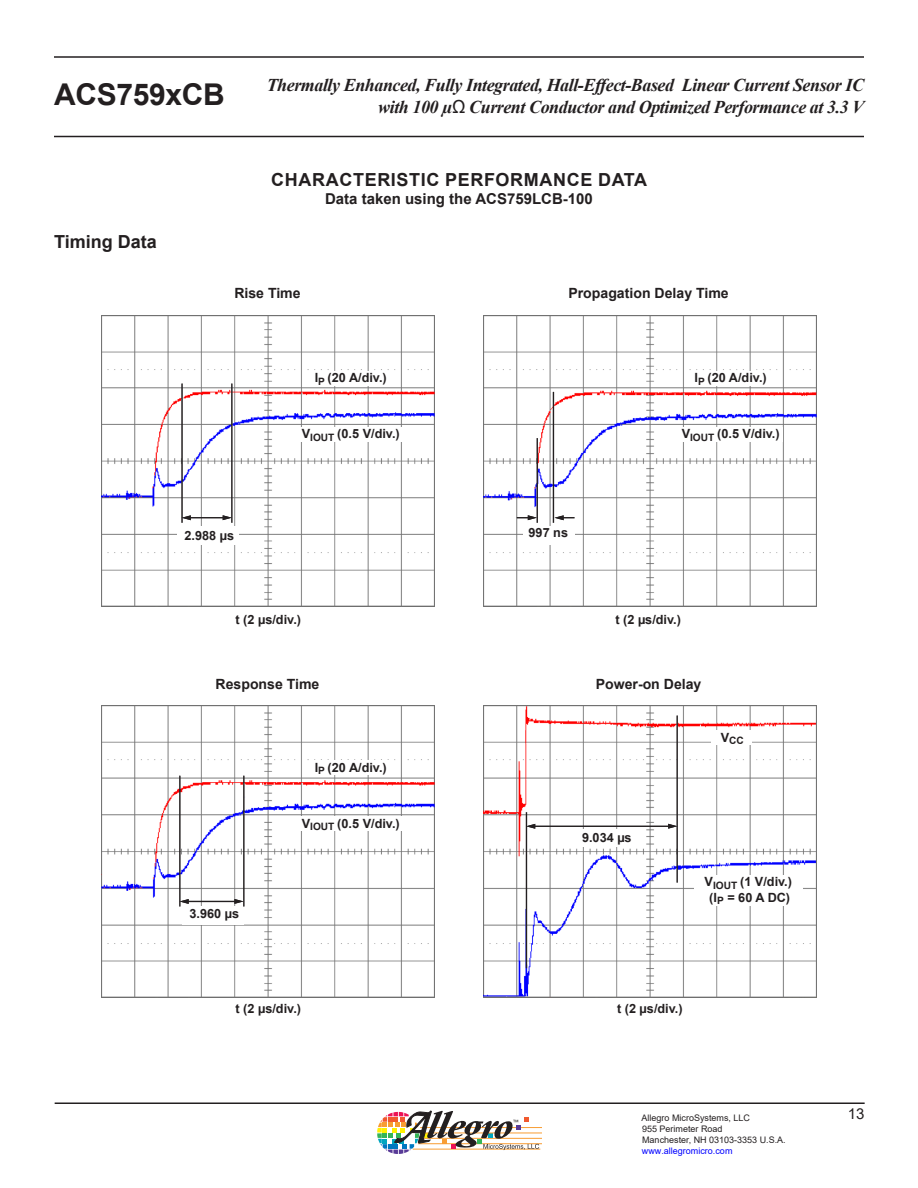
<style>
.page{position:relative;width:918px;height:1188px;background:#fff}
.page>*{position:absolute;margin:0;border:0;box-sizing:border-box;transform-origin:0 0}
.t1{font:700 30px "Arial";letter-spacing:-.01em;color:#231f20}
.t2{font:italic 700 18px "Times New Roman";letter-spacing:-.025em;color:#231f20}
.Heading_1{font:700 18px "Arial";letter-spacing:.035em;color:#231f20}
.Heading_2{font:700 18px "Arial";color:#231f20}
.Figure_Title{font:700 15px "Arial";color:#231f20}
.t3{font:15px "Arial";color:#231f20}
.t4{font:700 14.1px "Arial";color:#231f20}
.t5{font:700 12.75px/15.3px "Arial";color:#231f20;text-align:center}
.t6{font:700 10.2px "Arial";color:#231f20}
.t7{font:9px/10.8px "Arial";color:#231f20}
.t8{font:9px "Arial";color:#00f}
.s1{font-family:"Arial";font-weight:400;font-style:normal}
</style>
<div class="page">
<hr style="left:55px;top:1102px;width:810px;height:2px;background:#231f20">
<hr style="left:54px;top:136px;width:810px;height:1px;background:#231f20">
<hr style="left:54px;top:56px;width:810px;height:2px;background:#231f20">
<hr style="left:418px;top:1143px;width:123px;height:1px;background:#f89d33">
<hr style="left:420px;top:1138px;width:121px;height:1px;background:#f89d33">
<hr style="left:413px;top:1149px;width:127px;height:1px;background:#f89d33">
<hr style="left:420px;top:1127px;width:121px;height:1px;background:#f89d33">
<hr style="left:421px;top:1133px;width:120px;height:1px;background:#f89d33">
<svg style="left:377px;top:1111px;width:162px;height:43px"></svg>
<img style="left:101px;top:315px;width:334px;height:292px">
<img style="left:483px;top:315px;width:334px;height:292px">
<img style="left:101px;top:706px;width:334px;height:291px">
<img style="left:483px;top:706px;width:334px;height:291px">
<div style="left:309px;top:371px;width:82px;height:15px;background:#fff"></div>
<div style="left:298px;top:427px;width:104px;height:15px;background:#fff"></div>
<div style="left:309px;top:760px;width:82px;height:15px;background:#fff"></div>
<div style="left:297px;top:816px;width:106px;height:15px;background:#fff"></div>
<div style="left:711px;top:730px;width:41px;height:15px;background:#fff"></div>
<div style="left:695px;top:875px;width:108px;height:31px;background:#fff"></div>
<div style="left:689px;top:371px;width:82px;height:15px;background:#fff"></div>
<div style="left:678px;top:427px;width:104px;height:15px;background:#fff"></div>
<div style="left:178px;top:526px;width:61px;height:19px;background:#fff"></div>
<div style="left:183px;top:906px;width:61px;height:19px;background:#fff"></div>
<div style="left:577px;top:829px;width:61px;height:18px;background:#fff"></div>
<div style="left:523px;top:526px;width:51px;height:19px;background:#fff"></div>
<hr style="left:181px;top:384px;width:2px;height:139px;background:#231f20">
<hr style="left:231px;top:384px;width:2px;height:139px;background:#231f20">
<hr style="left:189px;top:517px;width:35px;height:1px;background:#231f20">
<svg style="left:223px;top:515px;width:9px;height:5px"></svg>
<svg style="left:182px;top:515px;width:9px;height:5px"></svg>
<hr style="left:179px;top:776px;width:2px;height:131px;background:#231f20">
<hr style="left:243px;top:776px;width:2px;height:131px;background:#231f20">
<hr style="left:187px;top:901px;width:49px;height:1px;background:#231f20">
<svg style="left:234px;top:899px;width:10px;height:5px"></svg>
<svg style="left:180px;top:899px;width:9px;height:5px"></svg>
<hr style="left:526px;top:812px;width:1px;height:156px;background:#231f20">
<hr style="left:676px;top:716px;width:2px;height:167px;background:#231f20">
<hr style="left:534px;top:826px;width:136px;height:1px;background:#231f20">
<svg style="left:668px;top:824px;width:9px;height:5px"></svg>
<svg style="left:527px;top:824px;width:8px;height:5px"></svg>
<hr style="left:537px;top:438px;width:1px;height:85px;background:#231f20">
<hr style="left:553px;top:392px;width:1px;height:131px;background:#231f20">
<svg style="left:517px;top:515px;width:20px;height:5px"></svg>
<svg style="left:554px;top:515px;width:21px;height:5px"></svg>
<h1 class="t1" style="left:54px;top:74px;width:172px">ACS759xCB</h1>
<h2 class="t2" style="left:267px;top:72px;width:599px">Thermally Enhanced, Fully Integrated, Hall-Effect-Based Linear Current Sensor IC</h2>
<h2 class="t2" style="left:378px;top:94px;width:488px">with 100 µ<span class="s1">Ω</span> Current Conductor and Optimized Performance at 3.3 V</h2>
<p class="Heading_2" style="left:54px;top:229px;width:104px">Timing Data</p>
<p class="Heading_1" style="left:271px;top:167px;width:377px">CHARACTERISTIC PERFORMANCE DATA</p>
<p class="Figure_Title" style="left:325px;top:188px;width:269px">Data taken using the ACS759LCB-100</p>
<p class="t4" style="left:234px;top:283px;width:68px">Rise Time</p>
<p class="t4" style="left:568px;top:283px;width:162px">Propagation Delay Time</p>
<p class="t5" style="left:315px;top:371px;width:74px">I<sub>P</sub> (20 A/div.)</p>
<p class="t5" style="left:302px;top:426px;width:100px">V<sub>IOUT</sub> (0.5 V/div.)</p>
<p class="t5" style="left:695px;top:371px;width:74px">I<sub>P</sub> (20 A/div.)</p>
<p class="t5" style="left:682px;top:426px;width:100px">V<sub>IOUT</sub> (0.5 V/div.)</p>
<p class="t5" style="left:185px;top:528px;width:51px">2.988 µs</p>
<p class="t5" style="left:236px;top:612px;width:67px">t (2 µs/div.)</p>
<p class="t4" style="left:216px;top:675px;width:105px">Response Time</p>
<p class="t5" style="left:315px;top:760px;width:74px">I<sub>P</sub> (20 A/div.)</p>
<p class="t5" style="left:189px;top:907px;width:51px">3.960 µs</p>
<p class="t5" style="left:302px;top:816px;width:100px">V<sub>IOUT</sub> (0.5 V/div.)</p>
<p class="t5" style="left:236px;top:1002px;width:67px">t (2 µs/div.)</p>
<p class="t5" style="left:529px;top:526px;width:41px">997 ns</p>
<p class="t5" style="left:615px;top:612px;width:67px">t (2 µs/div.)</p>
<p class="t4" style="left:596px;top:675px;width:107px">Power-on Delay</p>
<p class="t6" style="left:721px;top:734px;width:25px"><sup>V</sup>CC</p>
<p class="t5" style="left:582px;top:830px;width:51px">9.034 µs</p>
<p class="t5" style="left:705px;top:875px;width:89px">V<sub>IOUT</sub> (1 V/div.) (I<sub>P</sub> = 60 A DC)</p>
<p class="t5" style="left:617px;top:1002px;width:67px">t (2 µs/div.)</p>
<p class="t7" style="left:642px;top:1113px;width:110px">Allegro MicroSystems, LLC</p>
<p class="t7" style="left:642px;top:1124px;width:145px">955 Perimeter Road<br>Manchester, NH 03103-3353 U.S.A.</p>
<p class="t8" style="left:642px;top:1144px;width:92px">www.allegromicro.com</p>
<p class="t3" style="left:848px;top:1103px;width:18px">13</p>
</div>
